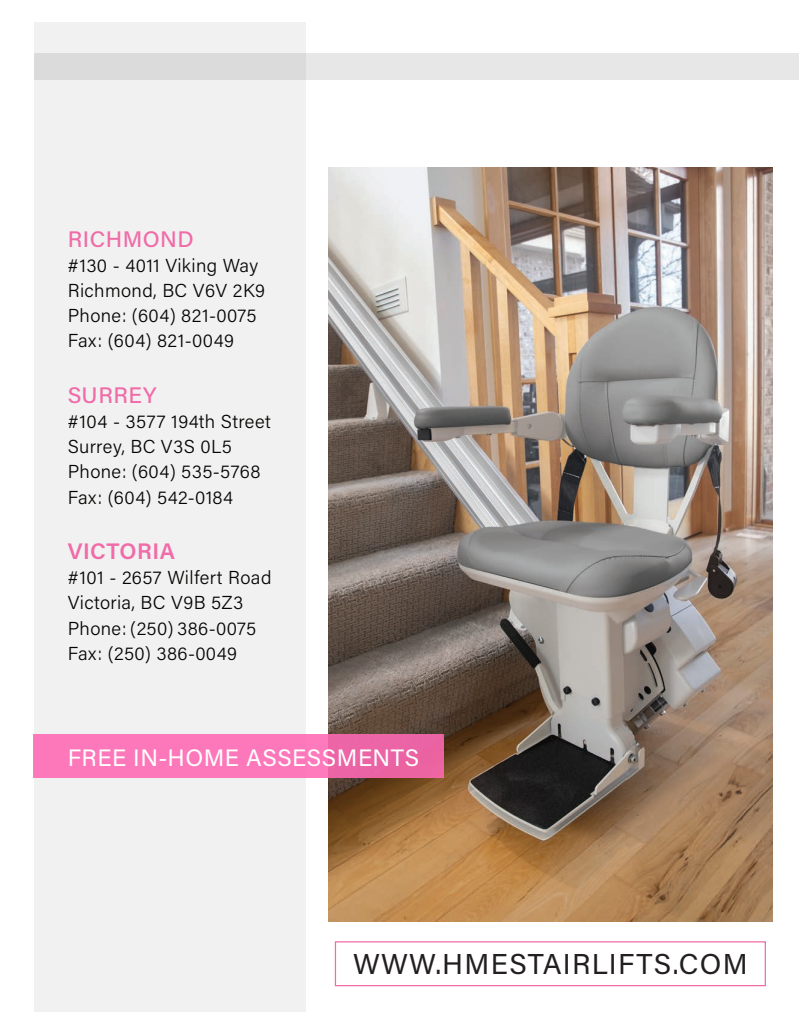
<style>
.page{position:relative;width:810px;height:1035px;background:#fff}
.page>*{position:absolute;margin:0;border:0;box-sizing:border-box;transform-origin:0 0}
.t1{font:28.75px "Acumin Pro";letter-spacing:.045em;color:#231f20}
.t2{font:23.75px "Acumin Pro";letter-spacing:.025em;color:#fff}
.t3{font:500 22.5px "Acumin Pro";letter-spacing:.025em;color:#f06ba8}
.t4{font:600 22.5px "Acumin Pro";letter-spacing:.02em;color:#f06ba8}
.t5{font:300 18.75px "Acumin Pro";letter-spacing:.02em;color:#040503}
</style>
<div class="page">
<div style="left:34px;top:22px;width:272px;height:990px;background:#f1f1f1"></div>
<div style="left:34px;top:54px;width:765px;height:26px;background:#e7e7e7"></div>
<img style="left:328px;top:168px;width:445px;height:753px">
<div style="left:335px;top:941px;width:431px;height:45px;border:1px solid #f16ba9"></div>
<div style="left:34px;top:734px;width:410px;height:44px;background:linear-gradient(to right,#ff7fc1,#ee66a7)"></div>
<p class="t3" style="left:68px;top:223px;width:128px">RICHMOND</p>
<p class="t5" style="left:68px;top:252px;width:192px">#130 - 4011 Viking Way</p>
<p class="t5" style="left:68px;top:277px;width:199px">Richmond, BC V6V 2K9</p>
<p class="t5" style="left:68px;top:302px;width:190px">Phone: (604) 821-0075</p>
<p class="t5" style="left:68px;top:327px;width:168px">Fax: (604) 821-0049</p>
<p class="t3" style="left:68px;top:379px;width:90px">SURREY</p>
<p class="t5" style="left:68px;top:409px;width:205px">#104 - 3577 194th Street</p>
<p class="t5" style="left:68px;top:434px;width:166px">Surrey, BC V3S 0L5</p>
<p class="t5" style="left:68px;top:484px;width:167px">Fax: (604) 542-0184</p>
<p class="t5" style="left:68px;top:459px;width:194px">Phone: (604) 535-5768</p>
<p class="t4" style="left:68px;top:536px;width:109px">VICTORIA</p>
<p class="t5" style="left:68px;top:565px;width:205px">#101 - 2657 Wilfert Road</p>
<p class="t5" style="left:68px;top:590px;width:177px">Victoria, BC V9B 5Z3</p>
<p class="t5" style="left:68px;top:615px;width:190px">Phone: (250) 386-0075</p>
<p class="t5" style="left:68px;top:640px;width:171px">Fax: (250) 386-0049</p>
<p class="t2" style="left:68px;top:741px;width:353px">FREE IN-HOME ASSESSMENTS</p>
<p class="t1" style="left:353px;top:944px;width:396px">WWW.HMESTAIRLIFTS.COM</p>
</div>
